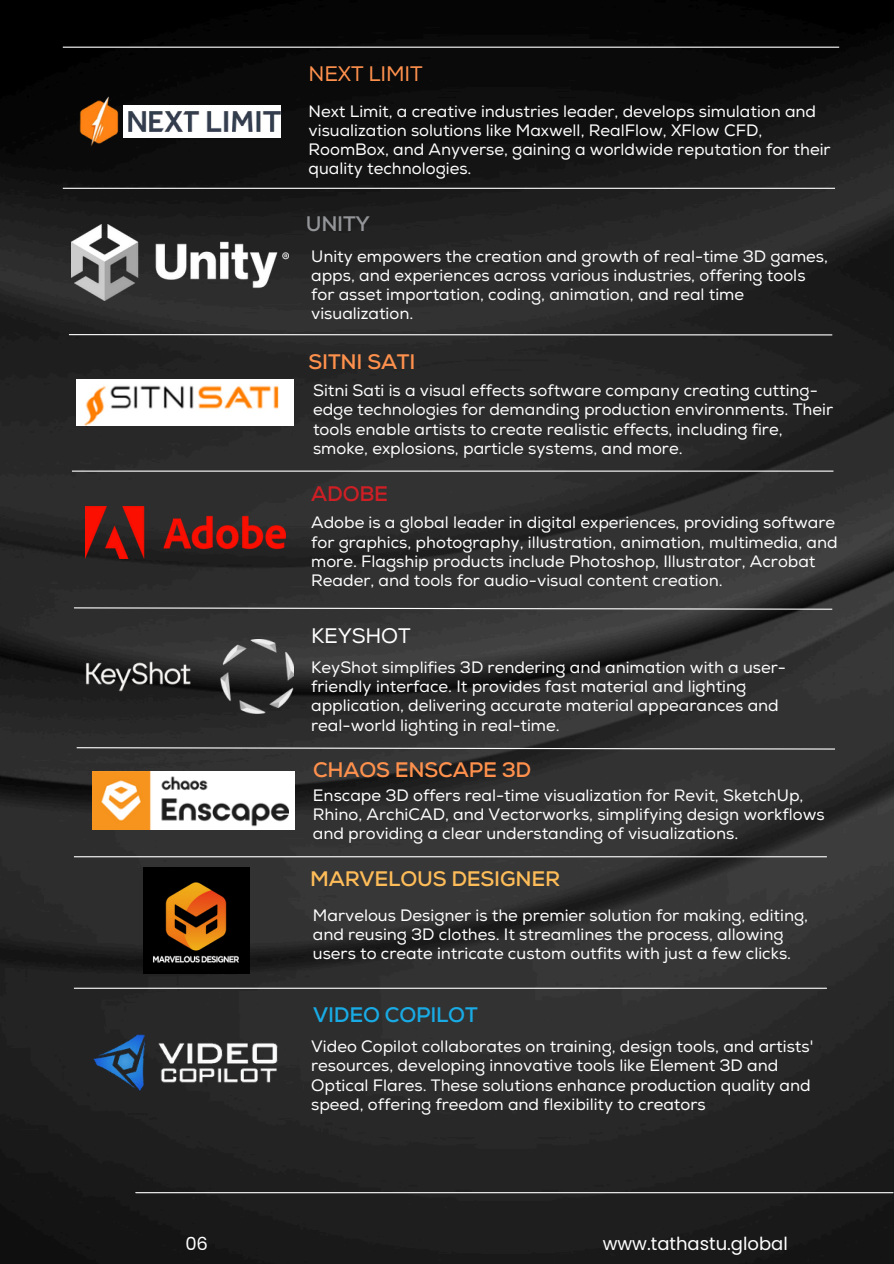
<style>
.page{position:relative;width:894px;height:1264px;background:#fff}
.page>*{position:absolute;margin:0;border:0;box-sizing:border-box;transform-origin:0 0}
.t1{font:700 21px "Nexa";letter-spacing:-.01em;color:#ff914d}
.t2{font:700 21px "Nexa";letter-spacing:-.01em;color:#ffbd59}
.t3{font:700 21px "Nexa";letter-spacing:-.01em;color:#19abe5}
.t4{font:21px "Nexa";letter-spacing:-.01em;color:#ff914d}
.t5{font:21px "Nexa";letter-spacing:-.01em;color:#fff}
.t6{font:700 21px "Nexa";letter-spacing:-.01em;color:#cf1f25}
.t7{font:700 21px "Nexa";letter-spacing:-.01em;color:#939598}
.t8{font:18px "Poppins";color:#fff}
.t9{font:16.5px/19.2px "Nexa";color:#fff}
</style>
<div class="page">
<img style="left:0;top:0;width:893px;height:1263px">
<hr style="left:63px;top:188px;width:771px;height:1px;background:#fff">
<hr style="left:63px;top:47px;width:775px;height:1px;background:#fff">
<hr style="left:69px;top:334px;width:763px;height:1px;background:#fff">
<hr style="left:72px;top:470px;width:761px;height:1px;background:#fff">
<svg style="left:73px;top:606px;width:760px;height:4px;background:#6c6c6c"></svg>
<hr style="left:74px;top:856px;width:752px;height:1px;background:#fff">
<hr style="left:74px;top:987px;width:752px;height:1px;background:#fff">
<svg style="left:75px;top:746px;width:760px;height:4px;background:#6a6a6a"></svg>
<hr style="left:136px;top:1192px;width:756px;height:1px;background:#fff">
<img style="left:85px;top:507px;width:201px;height:51px">
<img style="left:77px;top:639px;width:217px;height:74px">
<img style="left:143px;top:867px;width:106px;height:106px">
<img style="left:77px;top:1022px;width:222px;height:81px">
<img style="left:77px;top:380px;width:217px;height:46px">
<img style="left:72px;top:225px;width:216px;height:75px">
<img style="left:64px;top:85px;width:232px;height:74px">
<div style="left:92px;top:771px;width:202px;height:58px;background:#fff"></div>
<img style="left:92px;top:771px;width:196px;height:58px">
<p class="t4" style="left:308px;top:61px;width:115px">NEXT LIMIT</p>
<p class="t9" style="left:308px;top:102px;width:523px">Next Limit, a creative industries leader, develops simulation and visualization solutions like Maxwell, RealFlow, XFlow CFD, RoomBox, and Anyverse, gaining a worldwide reputation for their quality technologies.</p>
<h1 class="t7" style="left:305px;top:211px;width:66px">UNITY</h1>
<p class="t9" style="left:311px;top:247px;width:518px">Unity empowers the creation and growth of real-time 3D games, apps, and experiences across various industries, offering tools for asset importation, coding, animation, and real time visualization.</p>
<p class="t1" style="left:308px;top:349px;width:108px">SITNI SATI</p>
<h2 class="t9" style="left:313px;top:381px;width:521px">Sitni Sati is a visual effects software company creating cutting&shy;edge technologies for demanding production environments. Their tools enable artists to create realistic effects, including fire, smoke, explosions, particle systems, and more.</h2>
<h1 class="t6" style="left:311px;top:481px;width:78px">ADOBE</h1>
<p class="t9" style="left:311px;top:513px;width:527px">Adobe is a global leader in digital experiences, providing software for graphics, photography, illustration, animation, multimedia, and more. Flagship products include Photoshop, Illustrator, Acrobat Reader, and tools for audio-visual content creation.</p>
<p class="t5" style="left:311px;top:623px;width:101px">KEYSHOT</p>
<p class="t9" style="left:311px;top:658px;width:476px">KeyShot simplifies 3D rendering and animation with a user&shy;friendly interface. It provides fast material and lighting application, delivering accurate material appearances and real-world lighting in real-time.</p>
<p class="t1" style="left:313px;top:757px;width:220px">CHAOS ENSCAPE 3D</p>
<h1 class="t9" style="left:313px;top:786px;width:513px">Enscape 3D offers real-time visualization for Revit, SketchUp,<br>Rhino, ArchiCAD, and Vectorworks, simplifying design workflows and providing a clear understanding of visualizations.</h1>
<h1 class="t2" style="left:310px;top:866px;width:251px">MARVELOUS DESIGNER</h1>
<p class="t9" style="left:313px;top:905px;width:496px">Marvelous Designer is the premier solution for making, editing, and reusing 3D clothes. It streamlines the process, allowing users to create intricate custom outfits with just a few clicks.</p>
<p class="t3" style="left:313px;top:1002px;width:166px">VIDEO COPILOT</p>
<p class="t9" style="left:311px;top:1037px;width:503px">Video Copilot collaborates on training, design tools, and artists' resources, developing innovative tools like Element 3D and Optical Flares. These solutions enhance production quality and speed, offering freedom and flexibility to creators</p>
<p class="t8" style="left:185px;top:1231px;width:24px">06</p>
<p class="t8" style="left:602px;top:1231px;width:186px">www.tathastu.global</p>
</div>
